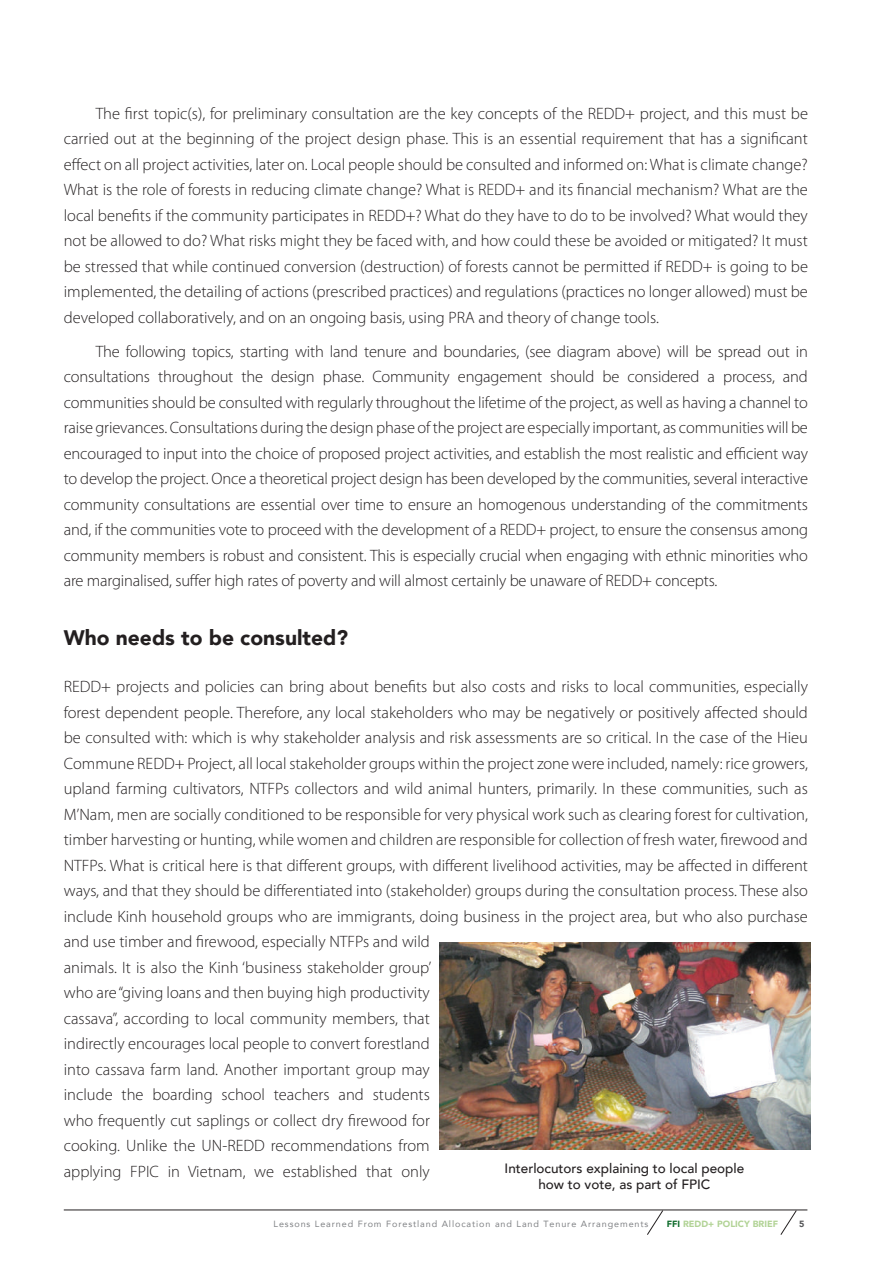
<style>
.page{position:relative;width:893px;height:1263px;background:#fff}
.page>*{position:absolute;margin:0;border:0;box-sizing:border-box;transform-origin:0 0}
.t1{font:900 21px "Avenir";color:#231f20}
.t2{font:300 16.5px/25.5px "Myriad Pro";color:#231f20;text-align:justify}
.t3{font:500 13.5px/16.2px "Avenir";color:#231f20;text-align:center}
.t4{font:9px "Avenir";letter-spacing:.1em;color:#808285}
.t5{font:900 9px "Avenir";color:#b2d396}
.t6{font:900 9px "Avenir";color:#57585a}
.s1{color:#0f6c2c}
</style>
<div class="page">
<img style="left:440px;top:943px;width:370px;height:207px">
<hr style="left:64px;top:1209px;width:743px;height:1px;background:#231f20">
<svg style="left:646px;top:1209px;width:18px;height:26px"></svg>
<svg style="left:780px;top:1209px;width:17px;height:26px"></svg>
<p class="t2" style="left:64px;top:100px;width:746px;text-indent:32px">The first topic(s), for preliminary consultation are the key concepts of the REDD+ project, and this must be carried out at the beginning of the project design phase. This is an essential requirement that has a significant effect on all project activities, later on. Local people should be consulted and informed on: What is climate change?<br>What is the role of forests in reducing climate change? What is REDD+ and its financial mechanism? What are the local benefits if the community participates in REDD+? What do they have to do to be involved? What would they not be allowed to do? What risks might they be faced with, and how could these be avoided or mitigated? It must be stressed that while continued conversion (destruction) of forests cannot be permitted if REDD+ is going to be implemented, the detailing of actions (prescribed practices) and regulations (practices no longer allowed) must be developed collaboratively, and on an ongoing basis, using PRA and theory of change tools.</p>
<p class="t2" style="left:64px;top:338px;width:746px;text-indent:32px">The following topics, starting with land tenure and boundaries, (see diagram above) will be spread out in consultations throughout the design phase. Community engagement should be considered a process, and communities should be consulted with regularly throughout the lifetime of the project, as well as having a channel to raise grievances. Consultations during the design phase of the project are especially important, as communities will be encouraged to input into the choice of proposed project activities, and establish the most realistic and efficient way to develop the project. Once a theoretical project design has been developed by the communities, several interactive community consultations are essential over time to ensure an homogenous understanding of the commitments and, if the communities vote to proceed with the development of a REDD+ project, to ensure the consensus among community members is robust and consistent. This is especially crucial when engaging with ethnic minorities who are marginalised, suffer high rates of poverty and will almost certainly be unaware of REDD+ concepts.</p>
<p class="t1" style="left:64px;top:620px;width:286px">Who needs to be consulted?</p>
<p class="t2" style="left:64px;top:674px;width:746px;text-align:left">REDD+ projects and policies can bring about benefits but also costs and risks to local communities, especially forest dependent people. Therefore, any local stakeholders who may be negatively or positively affected should be consulted with: which is why stakeholder analysis and risk assessments are so critical. In the case of the Hieu Commune REDD+ Project, all local stakeholder groups within the project zone were included, namely: rice growers, upland farming cultivators, NTFPs collectors and wild animal hunters, primarily. In these communities, such as M’Nam, men are socially conditioned to be responsible for very physical work such as clearing forest for cultivation, timber harvesting or hunting, while women and children are responsible for collection of fresh water, firewood and NTFPs. What is critical here is that different groups, with different livelihood activities, may be affected in different ways, and that they should be differentiated into (stakeholder) groups during the consultation process. These also include Kinh household groups who are immigrants, doing business in the project area, but who also purchase and use timber and firewood, especially NTFPs and wild<br>animals. It is also the Kinh ‘business stakeholder group’<br>who are “giving loans and then buying high productivity<br>cassava”, according to local community members, that<br>indirectly encourages local people to convert forestland<br>into cassava farm land. Another important group may<br>include the boarding school teachers and students<br>who frequently cut saplings or collect dry firewood for<br>cooking. Unlike the UN-REDD recommendations from<br>applying FPIC in Vietnam, we established that only</p>
<p class="t3" style="left:505px;top:1159px;width:241px">Interlocutors explaining to local people how to vote, as part of FPIC</p>
<p class="t4" style="left:274px;top:1217px;width:376px">Lessons Learned From Forestland Allocation and Land Tenure Arrangements</p>
<p class="t5" style="left:667px;top:1216px;width:113px"><span class="s1">FFI</span> REDD+ POLICY BRIEF</p>
<p class="t6" style="left:799px;top:1216px;width:7px">5</p>
</div>
